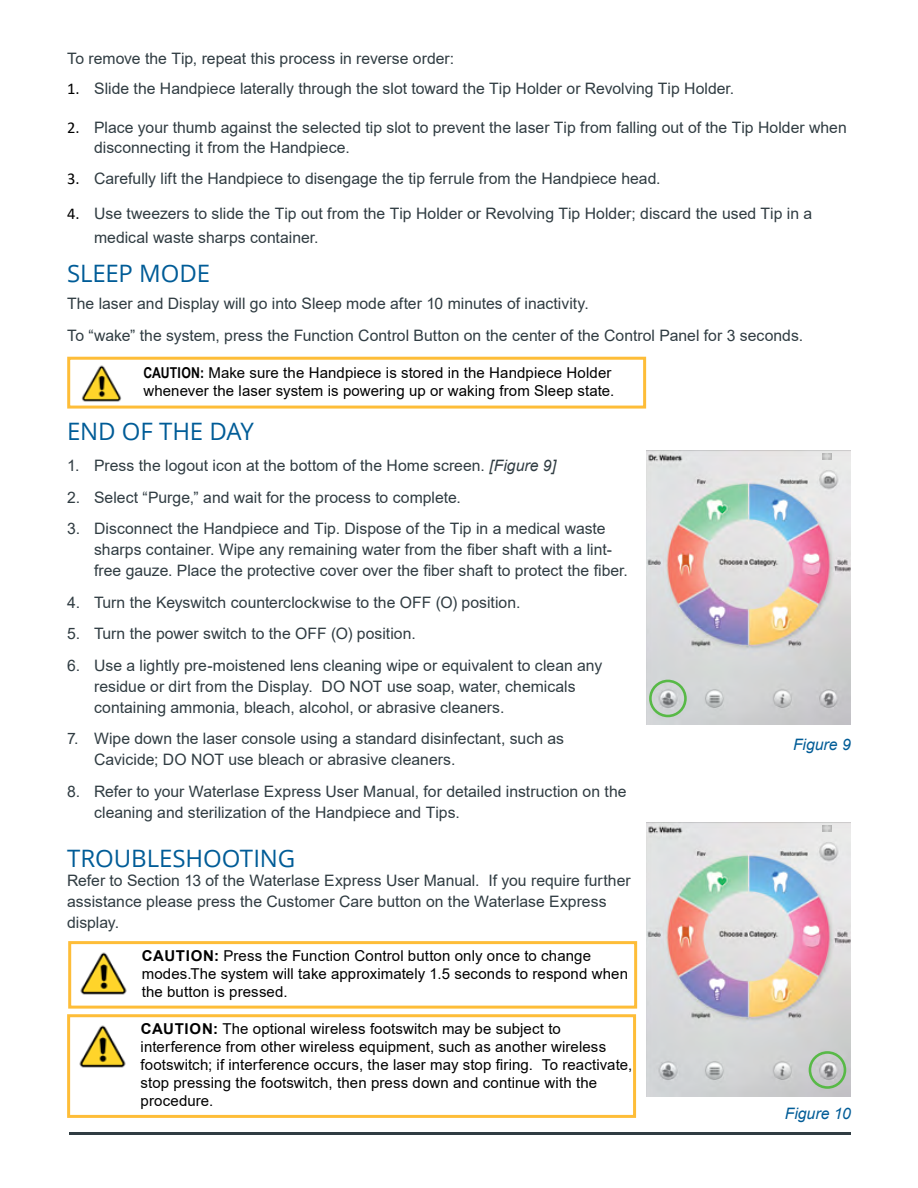
<style>
.page{position:relative;width:918px;height:1188px;background:#fff}
.page>*{position:absolute;margin:0;border:0;box-sizing:border-box;transform-origin:0 0}
.t1{font:24px "Open Sans";letter-spacing:-.005em;color:#005c97}
.t2{font:15.75px/21px "Arial";color:#303c42}
.t3{font:italic 15.75px "Arial";color:#005c97}
.t4{font:15px/18px "Arial";letter-spacing:.01em;color:#000}
.s1{font-family:"Calibri";font-size:16.5px;color:#000}
.s2{font-family:"Arial Narrow";font-weight:700}
.s3{font-style:italic}
.s4{font-weight:700}
</style>
<div class="page">
<hr style="left:69px;top:1133px;width:782px;height:2px;background:#303c42">
<img style="left:646px;top:822px;width:205px;height:274px">
<div style="left:809px;top:1051px;width:37px;height:38px;border:3px solid #58b947;border-radius:50%"></div>
<img style="left:646px;top:450px;width:205px;height:274px">
<div style="left:649px;top:680px;width:38px;height:37px;border:3px solid #58b947;border-radius:50%"></div>
<div style="left:67px;top:357px;width:579px;height:52px;border:3px solid #febd38"></div>
<img style="left:79px;top:365px;width:45px;height:41px">
<svg style="left:823px;top:453px;width:8px;height:7px"></svg>
<div style="left:68px;top:941px;width:569px;height:68px;border:3px solid #febd38"></div>
<img style="left:80px;top:952px;width:47px;height:43px">
<div style="left:67px;top:1014px;width:569px;height:104px;border:3px solid #febd38"></div>
<img style="left:79px;top:1025px;width:47px;height:43px">
<svg style="left:823px;top:825px;width:9px;height:7px"></svg>
<p class="t2" style="left:67px;top:48px;width:389px">To remove the Tip, repeat this process in reverse order:</p>
<p class="t2" style="left:67px;top:78px;width:669px"><span class="s1">1.</span> Slide the Handpiece laterally through the slot toward the Tip Holder or Revolving Tip Holder.</p>
<p class="t2" style="left:94px;top:118px;width:754px;line-height:19.5px;text-indent:-27px"><span class="s1">2.</span> Place your thumb against the selected tip slot to prevent the laser Tip from falling out of the Tip Holder when disconnecting it from the Handpiece.</p>
<p class="t2" style="left:67px;top:168px;width:595px"><span class="s1">3.</span> Carefully lift the Handpiece to disengage the tip ferrule from the Handpiece head.</p>
<p class="t2" style="left:94px;top:201px;width:720px;line-height:24px;text-indent:-27px"><span class="s1">4.</span> Use tweezers to slide the Tip out from the Tip Holder or Revolving Tip Holder; discard the used Tip in a medical waste sharps container.</p>
<h1 class="t1" style="left:67px;top:256px;width:144px">SLEEP MODE</h1>
<p class="t2" style="left:67px;top:288px;width:738px;line-height:31.5px">The laser and Display will go into Sleep mode after 10 minutes of inactivity.<br>To “wake” the system, press the Function Control Button on the center of the Control Panel for 3 seconds.</p>
<p class="t4" style="left:143px;top:364px;width:473px"><span class="s2">CAUTION:</span> Make sure the Handpiece is stored in the Handpiece Holder whenever the laser system is powering up or waking from Sleep state.</p>
<h1 class="t1" style="left:67px;top:415px;width:188px">END OF THE DAY</h1>
<p class="t2" style="left:67px;top:455px;width:491px">1. Press the logout icon at the bottom of the Home screen. <span class="s3">[Figure 9]</span></p>
<p class="t2" style="left:67px;top:487px;width:395px">2. Select “Purge,” and wait for the process to complete.</p>
<p class="t2" style="left:94px;top:518px;width:535px;text-indent:-27px">3. Disconnect the Handpiece and Tip. Dispose of the Tip in a medical waste sharps container. Wipe any remaining water from the fiber shaft with a lint&shy;free gauze. Place the protective cover over the fiber shaft to protect the fiber.</p>
<p class="t2" style="left:67px;top:592px;width:455px">4. Turn the Keyswitch counterclockwise to the OFF (O) position.</p>
<p class="t2" style="left:67px;top:623px;width:350px">5. Turn the power switch to the OFF (O) position.</p>
<p class="t2" style="left:94px;top:655px;width:510px;text-indent:-27px">6. Use a lightly pre-moistened lens cleaning wipe or equivalent to clean any residue or dirt from the Display. DO NOT use soap, water, chemicals containing ammonia, bleach, alcohol, or abrasive cleaners.</p>
<p class="t2" style="left:94px;top:728px;width:471px;text-indent:-27px">7. Wipe down the laser console using a standard disinfectant, such as<br>Cavicide; DO NOT use bleach or abrasive cleaners.</p>
<p class="t2" style="left:94px;top:781px;width:534px;text-indent:-27px">8. Refer to your Waterlase Express User Manual, for detailed instruction on the cleaning and sterilization of the Handpiece and Tips.</p>
<h1 class="t1" style="left:67px;top:842px;width:230px">TROUBLESHOOTING</h1>
<p class="t2" style="left:67px;top:870px;width:565px">Refer to Section 13 of the Waterlase Express User Manual. If you require further assistance please press the Customer Care button on the Waterlase Express display.</p>
<p class="t4" style="left:142px;top:947px;width:488px"><span class="s4">CAUTION:</span> Press the Function Control button only once to change modes.The system will take approximately 1.5 seconds to respond when the button is pressed.</p>
<p class="t4" style="left:141px;top:1020px;width:493px"><span class="s4">CAUTION:</span> The optional wireless footswitch may be subject to interference from other wireless equipment, such as another wireless footswitch; if interference occurs, the laser may stop firing. To reactivate, stop pressing the footswitch, then press down and continue with the procedure.</p>
<p class="t3" style="left:793px;top:734px;width:59px">Figure 9</p>
<p class="t3" style="left:785px;top:1103px;width:68px">Figure 10</p>
</div>
